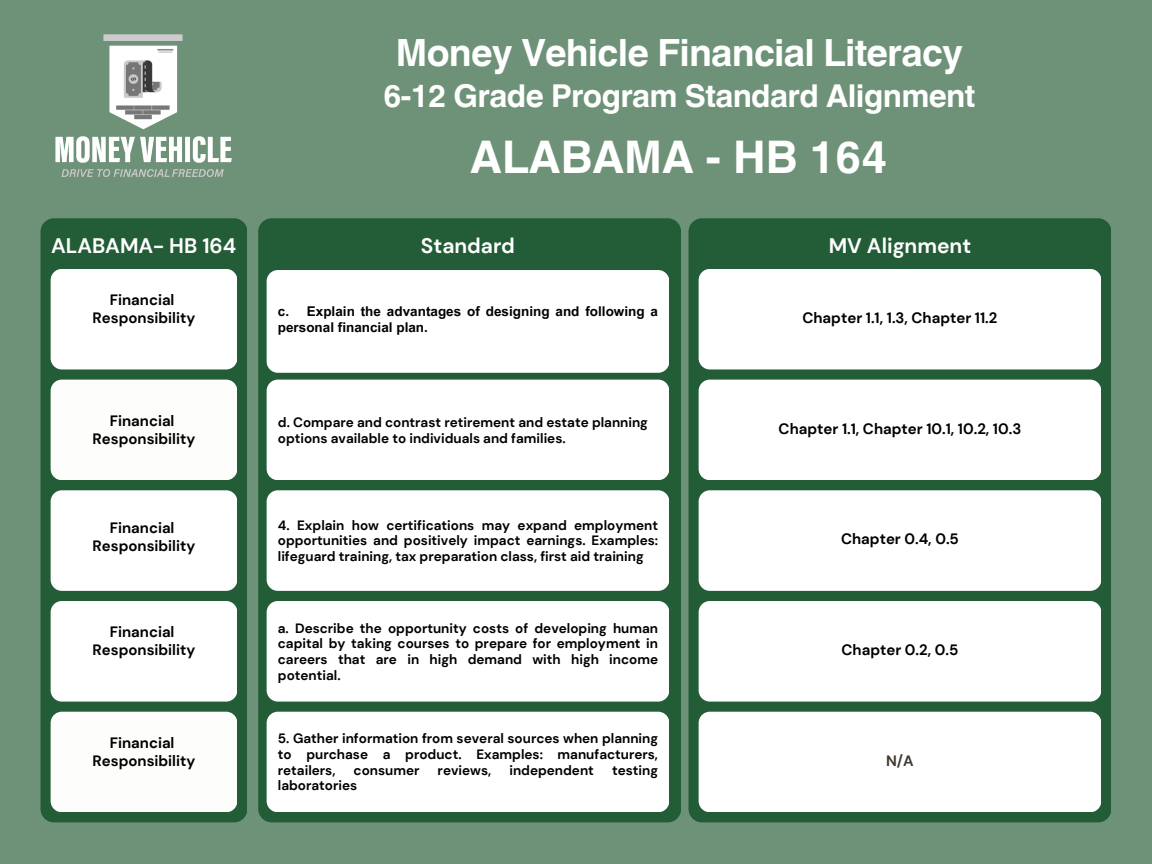
<style>
.page{position:relative;width:1152px;height:864px;background:#6e9277}
.page>*{position:absolute;margin:0;border:0;box-sizing:border-box;transform-origin:0 0}
.t1{font:700 45px "Helvetica World";color:#fff}
.t2{font:700 37.5px "Helvetica World";letter-spacing:-.02em;color:#fff}
.t3{font:700 31.5px "Helvetica World";letter-spacing:-.02em;color:#fff}
.t4{font:700 21px "DM Sans";color:#fff}
.t5{font:700 15px "DM Sans";color:#000}
.t6{font:700 15px "DM Sans";color:#3e382e}
.t7{font:700 13.5px/15.8px "DM Sans";color:#000;text-align:justify}
.t8{font:700 13.5px/15.8px "Arial MT Pro";color:#000}
</style>
<div class="page">
<div style="left:40px;top:218px;width:207px;height:604px;background:#235d37"></div>
<div style="left:51px;top:269px;width:186px;height:100px;background:#fff;border-radius:11px"></div>
<div style="left:51px;top:380px;width:186px;height:100px;background:#fdfdfb;border-radius:11px"></div>
<div style="left:51px;top:490px;width:186px;height:101px;background:#fff;border-radius:11px"></div>
<div style="left:51px;top:601px;width:186px;height:101px;background:#fff;border-radius:11px"></div>
<div style="left:51px;top:712px;width:186px;height:100px;background:#fdfdfb;border-radius:11px"></div>
<div style="left:258px;top:218px;width:423px;height:604px;background:#235d37"></div>
<div style="left:688px;top:218px;width:423px;height:604px;background:#235d37"></div>
<div style="left:699px;top:269px;width:402px;height:100px;background:#fff;border-radius:11px"></div>
<div style="left:267px;top:270px;width:402px;height:103px;background:#fff;border-radius:11px"></div>
<div style="left:699px;top:380px;width:402px;height:100px;background:#fff;border-radius:11px"></div>
<div style="left:267px;top:380px;width:402px;height:100px;background:#fff;border-radius:11px"></div>
<div style="left:699px;top:490px;width:402px;height:101px;background:#fff;border-radius:11px"></div>
<div style="left:267px;top:490px;width:402px;height:101px;background:#fff;border-radius:11px"></div>
<div style="left:699px;top:601px;width:402px;height:101px;background:#fff;border-radius:11px"></div>
<div style="left:267px;top:601px;width:402px;height:101px;background:#fff;border-radius:11px"></div>
<div style="left:699px;top:712px;width:402px;height:100px;background:#fff;border-radius:11px"></div>
<div style="left:267px;top:712px;width:402px;height:100px;background:#fff;border-radius:11px"></div>
<img style="left:55px;top:34px;width:177px;height:143px">
<p class="t2" style="left:396px;top:22px;width:569px">Money Vehicle Financial Literacy</p>
<p class="t3" style="left:383px;top:71px;width:594px">6-12 Grade Program Standard Alignment</p>
<p class="t1" style="left:470px;top:120px;width:418px">ALABAMA - HB 164</p>
<p class="t4" style="left:51px;top:232px;width:187px">ALABAMA- HB 164</p>
<p class="t4" style="left:421px;top:232px;width:96px">Standard</p>
<p class="t4" style="left:829px;top:232px;width:144px">MV Alignment</p>
<p class="t5" style="left:110px;top:290px;width:66px">Financial</p>
<p class="t5" style="left:93px;top:308px;width:104px">Responsibility</p>
<p class="t8" style="left:278px;top:305px;width:382px">c. Explain the advantages of designing and following a personal financial plan.</p>
<p class="t5" style="left:802px;top:308px;width:196px">Chapter 1.1, 1.3, Chapter 11.2</p>
<p class="t5" style="left:110px;top:411px;width:66px">Financial</p>
<p class="t5" style="left:93px;top:429px;width:104px">Responsibility</p>
<p class="t7" style="left:278px;top:414px;width:372px">d. Compare and contrast retirement and estate planning options available to individuals and families.</p>
<p class="t5" style="left:779px;top:419px;width:244px">Chapter 1.1, Chapter 10.1, 10.2, 10.3</p>
<p class="t5" style="left:110px;top:518px;width:66px">Financial</p>
<p class="t5" style="left:93px;top:536px;width:104px">Responsibility</p>
<p class="t7" style="left:278px;top:517px;width:382px">4. Explain how certifications may expand employment opportunities and positively impact earnings. Examples: lifeguard training, tax preparation class, first aid training</p>
<p class="t5" style="left:841px;top:529px;width:119px">Chapter 0.4, 0.5</p>
<p class="t5" style="left:110px;top:622px;width:66px">Financial</p>
<p class="t5" style="left:93px;top:640px;width:104px">Responsibility</p>
<p class="t7" style="left:278px;top:620px;width:382px">a. Describe the opportunity costs of developing human capital by taking courses to prepare for employment in careers that are in high demand with high income potential.</p>
<p class="t5" style="left:842px;top:640px;width:118px">Chapter 0.2, 0.5</p>
<p class="t5" style="left:110px;top:733px;width:66px">Financial</p>
<p class="t5" style="left:93px;top:751px;width:104px">Responsibility</p>
<p class="t7" style="left:278px;top:731px;width:382px">5. Gather information from several sources when planning to purchase a product. Examples: manufacturers, retailers,</p>
<p class="t7" style="left:354px;top:762px;width:67px">consumer</p>
<p class="t7" style="left:438px;top:762px;width:55px">reviews,</p>
<p class="t7" style="left:509px;top:762px;width:86px">independent</p>
<p class="t7" style="left:612px;top:762px;width:48px">testing</p>
<p class="t7" style="left:278px;top:778px;width:81px">laboratories</p>
<p class="t6" style="left:886px;top:751px;width:29px">N/A</p>
</div>
